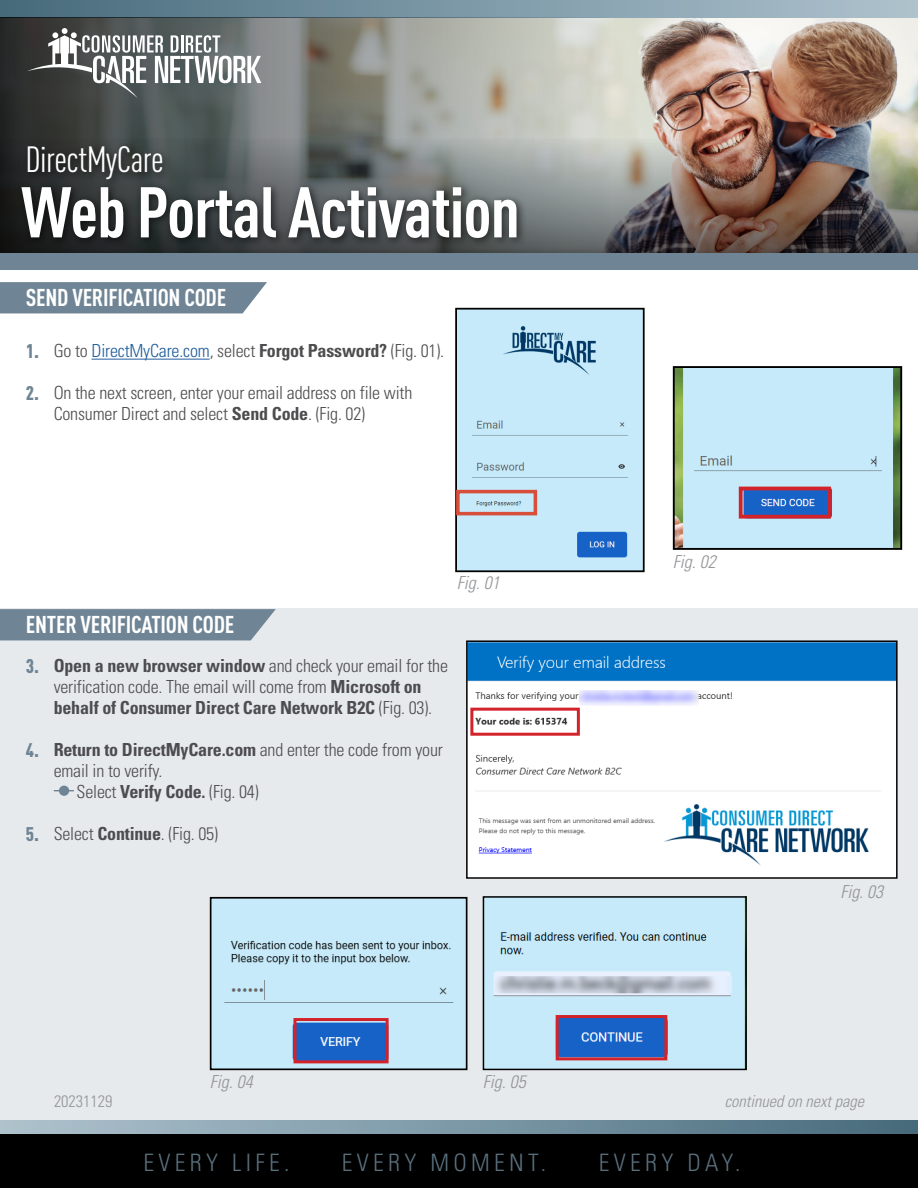
<style>
.page{position:relative;width:918px;height:1188px;background:#fff}
.page>*{position:absolute;margin:0;border:0;box-sizing:border-box;transform-origin:0 0}
.t1{font:700 70.5px "DIN Cond";letter-spacing:-.015em;color:#fff}
.t2{font:36px "DIN Cond";letter-spacing:-.015em;color:#fff}
.t3{font:700 24px "DIN Cond";letter-spacing:-.01em;color:#fff}
.t4{font:300 condensed 24px "Univers";letter-spacing:.18em;color:#59707d}
.t5{font:900 19.5px "DIN Cond";color:#6f8595}
.t6{font:300 condensed 18px "Univers";letter-spacing:-.01em;color:#4d4d4f}
.t7{font:700 condensed 18px "Univers";letter-spacing:-.01em;color:#4d4d4f}
.t8{font:italic 300 condensed 18px "Univers";color:#939598}
.t9{font:italic 300 condensed 16.5px "Univers";color:#939598}
.t10{font:300 condensed 16.5px "Univers";color:#939598}
.s1{color:#215e9e}
.s2{font-weight:700}
.s3{font-weight:300}
</style>
<div class="page">
<div style="left:0;top:608px;width:918px;height:519px;background:#e7eaed"></div>
<hr style="left:92px;top:359px;width:118px;height:1px;background:#215e9e">
<div style="left:0;top:1134px;width:918px;height:54px;background:#000"></div>
<svg style="left:0;top:1121px;width:918px;height:13px;background:#7b97a5"></svg>
<div style="left:0;top:0;width:918px;height:28px;background:linear-gradient(to right,#476b7c,#afc3ce)"></div>
<svg style="left:0;top:282px;width:267px;height:31px;background:#758a9a"></svg>
<div style="left:59px;top:786px;width:10px;height:10px;background:#6f8595;border-radius:50%"></div>
<svg style="left:0;top:609px;width:276px;height:31px;background:#748999"></svg>
<img style="left:613px;top:18px;width:305px;height:119px">
<svg style="left:0;top:18px;width:613px;height:119px;background:#8c8f89"></svg>
<img style="left:0;top:137px;width:918px;height:117px">
<div style="left:16px;top:181px;width:511px;height:67px;background:#000;opacity:.65"></div>
<div style="left:23px;top:140px;width:149px;height:50px;background:#000;opacity:.75"></div>
<div style="left:0;top:254px;width:918px;height:16px;background:#6f8595"></div>
<svg style="left:27px;top:28px;width:234px;height:70px"></svg>
<img style="left:458px;top:311px;width:184px;height:258px">
<div style="left:455px;top:308px;width:190px;height:264px;border:2px solid #000"></div>
<div style="left:456px;top:490px;width:81px;height:25px;border:4px solid #d74e3b"></div>
<img style="left:676px;top:369px;width:223px;height:178px">
<div style="left:673px;top:366px;width:229px;height:184px;border:2px solid #000"></div>
<div style="left:739px;top:487px;width:92px;height:32px;border:4px solid #d2232a"></div>
<img style="left:469px;top:643px;width:426px;height:233px">
<div style="left:466px;top:640px;width:432px;height:239px;border:2px solid #000"></div>
<div style="left:470px;top:708px;width:110px;height:28px;border:3px solid #d2232a"></div>
<img style="left:213px;top:900px;width:251px;height:167px">
<div style="left:210px;top:897px;width:257px;height:173px;border:2px solid #000"></div>
<div style="left:293px;top:1018px;width:96px;height:45px;border:3px solid #d2232a"></div>
<img style="left:486px;top:899px;width:258px;height:168px">
<div style="left:483px;top:896px;width:264px;height:174px;border:2px solid #000"></div>
<div style="left:556px;top:1015px;width:111px;height:45px;border:3px solid #d2232a"></div>
<p class="t2" style="left:25px;top:139px;width:140px">DirectMyCare</p>
<p class="t1" style="left:21px;top:169px;width:500px">Web Portal Activation</p>
<p class="t3" style="left:26px;top:283px;width:202px">SEND VERIFICATION CODE</p>
<p class="t5" style="left:26px;top:338px;width:15px">1.</p>
<p class="t5" style="left:26px;top:380px;width:15px">2.</p>
<p class="t6" style="left:54px;top:340px;width:392px">Go to <span class="s1">DirectMyCare.com</span>, select <span class="s2">Forgot Password?</span> (Fig. 01).</p>
<p class="t6" style="left:54px;top:382px;width:360px">On the next screen, enter your email address on file with</p>
<p class="t6" style="left:54px;top:403px;width:313px">Consumer Direct and select <span class="s2">Send Code</span>. (Fig. 02)</p>
<p class="t3" style="left:26px;top:610px;width:210px">ENTER VERIFICATION CODE</p>
<p class="t5" style="left:26px;top:653px;width:15px">3.</p>
<p class="t5" style="left:26px;top:737px;width:15px">4.</p>
<p class="t5" style="left:26px;top:821px;width:15px">5.</p>
<p class="t6" style="left:54px;top:655px;width:396px"><span class="s2">Open a new browser window</span> and check your email for the</p>
<p class="t6" style="left:54px;top:676px;width:369px">verification code. The email will come from <span class="s2">Microsoft on</span></p>
<p class="t7" style="left:54px;top:697px;width:380px">behalf of Consumer Direct Care Network B2C <span class="s3">(Fig. 03).</span></p>
<p class="t7" style="left:54px;top:739px;width:391px">Return to DirectMyCare.com <span class="s3">and enter the code from your</span></p>
<p class="t6" style="left:54px;top:760px;width:110px">email in to verify.</p>
<p class="t6" style="left:77px;top:781px;width:184px">Select <span class="s2">Verify Code.</span> (Fig. 04)</p>
<p class="t6" style="left:54px;top:823px;width:166px">Select <span class="s2">Continue</span>. (Fig. 05)</p>
<p class="t8" style="left:457px;top:572px;width:44px">Fig. 01</p>
<p class="t8" style="left:210px;top:1071px;width:44px">Fig. 04</p>
<p class="t8" style="left:483px;top:1071px;width:44px">Fig. 05</p>
<p class="t8" style="left:673px;top:551px;width:44px">Fig. 02</p>
<p class="t8" style="left:840px;top:881px;width:44px">Fig. 03</p>
<p class="t10" style="left:54px;top:1091px;width:60px">20231129</p>
<p class="t9" style="left:725px;top:1091px;width:141px">continued on next page</p>
<p class="t4" style="left:144px;top:1148px;width:147px">EVERY LIFE.</p>
<p class="t4" style="left:342px;top:1148px;width:206px">EVERY MOMENT.</p>
<p class="t4" style="left:599px;top:1148px;width:143px">EVERY DAY.</p>
</div>
